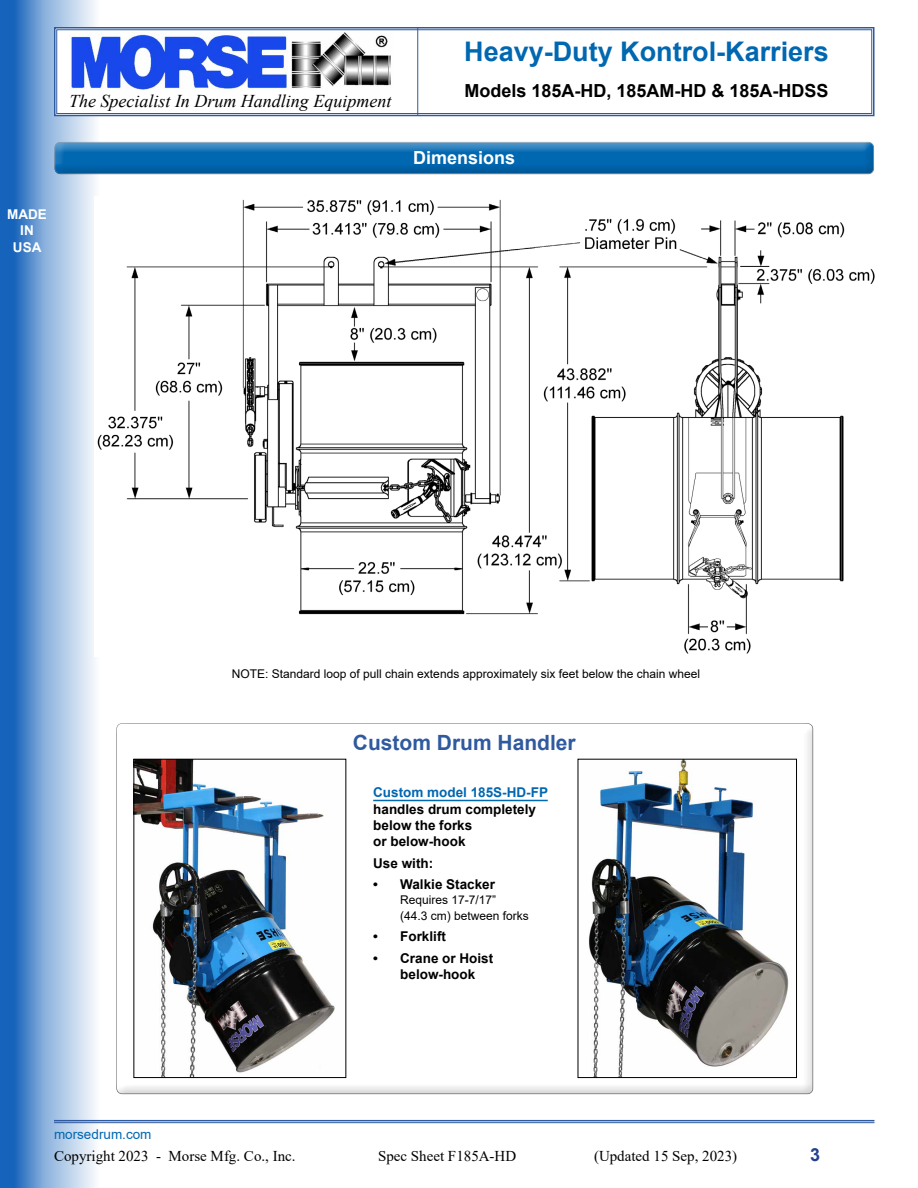
<style>
.page{position:relative;width:918px;height:1188px;background:#fff}
.page>*{position:absolute;margin:0;border:0;box-sizing:border-box;transform-origin:0 0}
.t1{font:700 27px "Arial";color:#0067b1}
.t2{font:700 21px "Arial";color:#2f5a9f}
.t3{font:italic 18px "Times New Roman";color:#000}
.t4{font:700 18px "Arial";color:#000}
.t5{font:700 18px "Arial";color:#fff}
.t6{font:700 18px "Arial";color:#25408f}
.t7{font:15px "Times New Roman";color:#000}
.t8{font:700 13.5px/16.2px "Arial";color:#000}
.t9{font:700 13.5px "Arial";color:#0067b1}
.t10{font:13.5px "Arial";color:#0067b1}
.t11{font:700 13.5px/16.2px "Arial";color:#fff;text-align:center}
.t12{font:12px/16.2px "Arial";color:#000}
</style>
<div class="page">
<img style="left:0;top:0;width:204px;height:1188px">
<svg style="left:53px;top:26px;width:822px;height:91px"></svg>
<div style="left:56px;top:29px;width:816px;height:85px;border:1px solid #2f5a9f"></div>
<img style="left:69px;top:32px;width:324px;height:58px">
<hr style="left:417px;top:28px;width:1px;height:88px;background:#2f5a9f">
<hr style="left:54px;top:1120px;width:820px;height:1px;background:#2f5a9f">
<hr style="left:54px;top:1122px;width:820px;height:1px;background:#2f5a9f">
<img style="left:94px;top:197px;width:781px;height:460px">
<div style="left:114px;top:723px;width:700px;height:373px;background:#000;opacity:.49"></div>
<img style="left:136px;top:761px;width:208px;height:315px">
<div style="left:134px;top:759px;width:212px;height:319px;border:1px solid #000"></div>
<hr style="left:373px;top:800px;width:175px;height:1px;background:#0067b1">
<img style="left:580px;top:761px;width:215px;height:315px">
<div style="left:578px;top:759px;width:219px;height:319px;border:1px solid #000"></div>
<div style="left:52px;top:141px;width:822px;height:29px;background:#f4f4f4"></div>
<div style="left:52px;top:142px;width:822px;height:34px;background:#000;opacity:.49"></div>
<p class="t11" style="left:7px;top:206px;width:41px">MADE<br>IN<br>USA</p>
<h3 class="t3" style="left:69px;top:89px;width:324px">The Specialist In Drum Handling Equipment</h3>
<h1 class="t1" style="left:464px;top:32px;width:366px">Heavy-Duty Kontrol-Karriers</h1>
<h3 class="t4" style="left:464px;top:78px;width:366px">Models 185A-HD, 185AM-HD &amp; 185A-HDSS</h3>
<h3 class="t5" style="left:413px;top:145px;width:104px">Dimensions</h3>
<p class="t12" style="left:232px;top:666px;width:470px">NOTE: Standard loop of pull chain extends approximately six feet below the chain wheel</p>
<h2 class="t2" style="left:353px;top:727px;width:224px">Custom Drum Handler</h2>
<p class="t9" style="left:373px;top:783px;width:176px">Custom model 185S-HD-FP</p>
<p class="t8" style="left:373px;top:801px;width:164px">handles drum completely below the forks<br>or below-hook</p>
<p class="t8" style="left:373px;top:855px;width:62px">Use with:</p>
<p class="t8" style="left:373px;top:877px;width:123px">• Walkie Stacker</p>
<p class="t12" style="left:400px;top:891px;width:130px">Requires 17-7/17”<br>(44.3 cm) between forks</p>
<p class="t8" style="left:373px;top:929px;width:74px">• Forklift</p>
<p class="t8" style="left:400px;top:950px;width:95px;text-indent:-27px">• Crane or Hoist below-hook</p>
<p class="t10" style="left:54px;top:1124px;width:99px">morsedrum.com</p>
<p class="t7" style="left:54px;top:1145px;width:243px">Copyright 2023 - Morse Mfg. Co., Inc.</p>
<p class="t7" style="left:378px;top:1145px;width:140px">Spec Sheet F185A-HD</p>
<p class="t7" style="left:594px;top:1145px;width:145px">(Updated 15 Sep, 2023)</p>
<h3 class="t6" style="left:810px;top:1142px;width:12px">3</h3>
</div>
